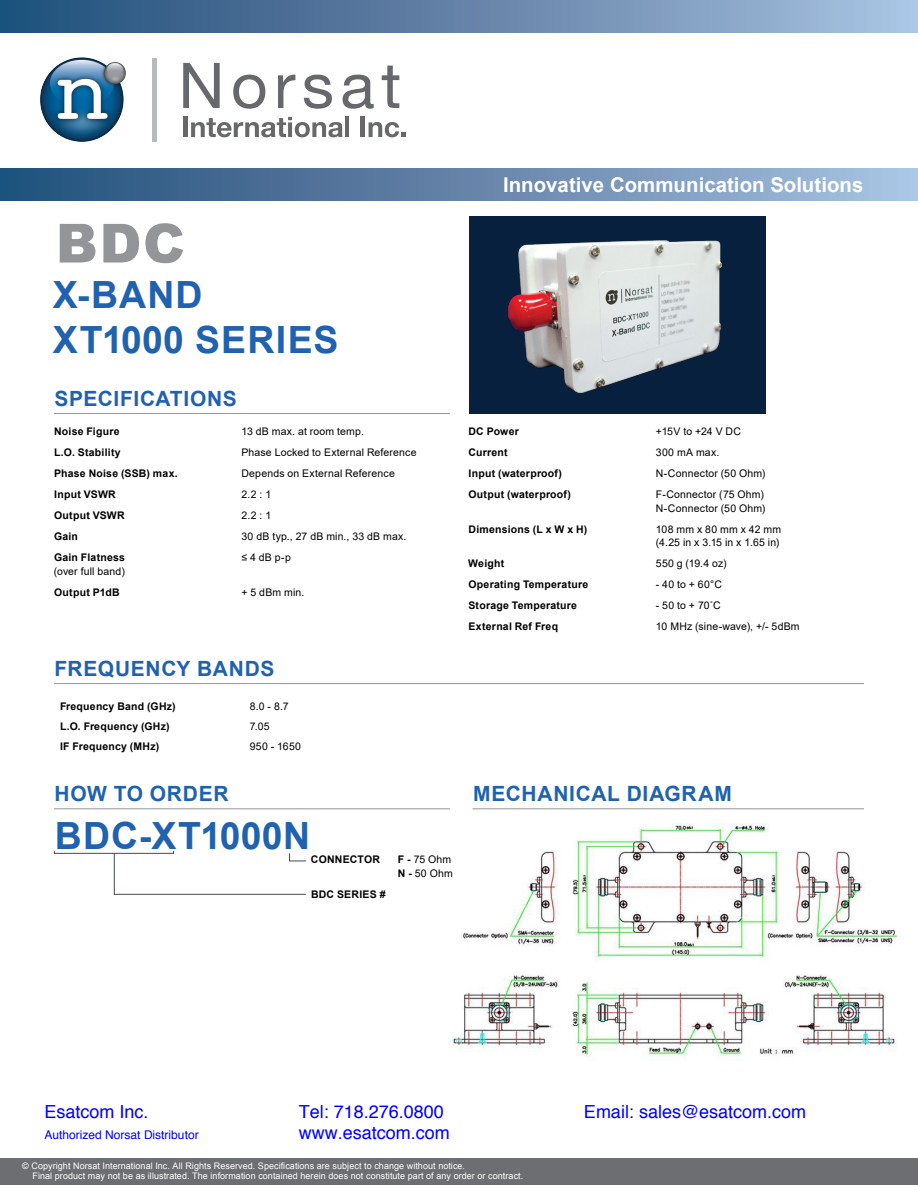
<style>
.page{position:relative;width:918px;height:1188px;background:#fff}
.page>*{position:absolute;margin:0;border:0;box-sizing:border-box;transform-origin:0 0}
.t1{font:900 54px "Arial";color:#939598}
.t2{font:700 37.5px/45px "Arial";letter-spacing:.02em;color:#2062af}
.t3{font:700 21px "Arial";letter-spacing:.035em;color:#2062af}
.t4{font:700 20.4px "Arial";color:#fff}
.t5{font:18px "Helvetica";color:#00f}
.t6{font:12px "Helvetica";color:#00f}
.t7{font:10.5px/13.5px "Arial";letter-spacing:.015em;color:#000}
.t8{font:700 10.5px "Arial";letter-spacing:.02em;color:#000}
.t9{font:9px/9.6px "Arial";letter-spacing:.005em;color:#fff}
.s1{font-weight:700}
</style>
<div class="page">
<div style="left:0;top:0;width:918px;height:32px;background:linear-gradient(to right,#1e4b76,#aac0df)"></div>
<div style="left:0;top:169px;width:918px;height:32px;background:linear-gradient(to right,#204c77,#aac0df)"></div>
<svg style="left:183px;top:63px;width:37px;height:45px"></svg>
<svg style="left:233px;top:75px;width:32px;height:34px"></svg>
<svg style="left:278px;top:75px;width:17px;height:33px"></svg>
<svg style="left:304px;top:75px;width:28px;height:34px"></svg>
<svg style="left:343px;top:75px;width:31px;height:34px"></svg>
<svg style="left:382px;top:66px;width:17px;height:42px"></svg>
<div style="left:183px;top:117px;width:5px;height:20px;background:#67686b"></div>
<svg style="left:191px;top:117px;width:152px;height:20px"></svg>
<hr style="left:345px;top:117px;width:4px;height:20px;background:#67686b">
<hr style="left:361px;top:117px;width:4px;height:20px;background:#67686b">
<svg style="left:369px;top:122px;width:37px;height:15px"></svg>
<div style="left:152px;top:58px;width:5px;height:84px;background:#b8babc"></div>
<img style="left:40px;top:57px;width:86px;height:85px">
<div style="left:0;top:1158px;width:918px;height:27px;background:#6d6e71"></div>
<img style="left:449px;top:823px;width:449px;height:235px">
<div style="left:469px;top:216px;width:297px;height:198px;background:#06203d"></div>
<img style="left:507px;top:240px;width:215px;height:153px">
<hr style="left:54px;top:413px;width:396px;height:1px;background:#939598">
<hr style="left:54px;top:683px;width:810px;height:1px;background:#939598">
<hr style="left:472px;top:808px;width:392px;height:1px;background:#939598">
<hr style="left:54px;top:808px;width:396px;height:1px;background:#939598">
<svg style="left:114px;top:853px;width:192px;height:42px"></svg>
<div style="left:54px;top:851px;width:120px;height:3px;border:1px solid #444c4d"></div>
<h1 class="t1" style="left:56px;top:204px;width:131px">BDC</h1>
<h2 class="t2" style="left:53px;top:272px;width:287px">X-BAND<br>XT1000 SERIES</h2>
<h3 class="t3" style="left:54px;top:383px;width:184px">SPECIFICATIONS</h3>
<p class="t8" style="left:54px;top:424px;width:67px">Noise Figure</p>
<p class="t7" style="left:241px;top:425px;width:124px">13 dB max. at room temp.</p>
<p class="t8" style="left:54px;top:445px;width:68px">L.O. Stability</p>
<p class="t7" style="left:241px;top:446px;width:177px">Phase Locked to External Reference</p>
<p class="t8" style="left:54px;top:466px;width:125px">Phase Noise (SSB) max.</p>
<p class="t7" style="left:241px;top:467px;width:155px">Depends on External Reference</p>
<p class="t8" style="left:54px;top:487px;width:63px">Input VSWR</p>
<p class="t7" style="left:241px;top:488px;width:31px">2.2 : 1</p>
<p class="t8" style="left:54px;top:508px;width:72px">Output VSWR</p>
<p class="t7" style="left:241px;top:509px;width:31px">2.2 : 1</p>
<p class="t8" style="left:54px;top:529px;width:26px">Gain</p>
<p class="t7" style="left:241px;top:530px;width:167px">30 dB typ., 27 dB min., 33 dB max.</p>
<p class="t8" style="left:54px;top:550px;width:73px">Gain Flatness</p>
<p class="t7" style="left:241px;top:551px;width:51px">≤ 4 dB p-p</p>
<p class="t7" style="left:54px;top:564px;width:72px">(over full band)</p>
<p class="t8" style="left:54px;top:585px;width:67px">Output P1dB</p>
<p class="t7" style="left:241px;top:585px;width:64px">+ 5 dBm min.</p>
<h3 class="t4" style="left:503px;top:171px;width:362px">Innovative Communication Solutions</h3>
<p class="t8" style="left:469px;top:424px;width:52px">DC Power</p>
<p class="t7" style="left:656px;top:425px;width:87px">+15V to +24 V DC</p>
<p class="t8" style="left:468px;top:445px;width:41px">Current</p>
<p class="t7" style="left:656px;top:446px;width:65px">300 mA max.</p>
<p class="t8" style="left:469px;top:466px;width:95px">Input (waterproof)</p>
<p class="t7" style="left:656px;top:467px;width:111px">N-Connector (50 Ohm)</p>
<p class="t8" style="left:468px;top:487px;width:104px">Output (waterproof)</p>
<p class="t7" style="left:656px;top:488px;width:111px">F-Connector (75 Ohm)<br>N-Connector (50 Ohm)</p>
<p class="t8" style="left:469px;top:522px;width:120px">Dimensions (L x W x H)</p>
<p class="t7" style="left:656px;top:522px;width:127px">108 mm x 80 mm x 42 mm (4.25 in x 3.15 in x 1.65 in)</p>
<p class="t8" style="left:468px;top:556px;width:37px">Weight</p>
<p class="t7" style="left:656px;top:557px;width:72px">550 g (19.4 oz)</p>
<p class="t8" style="left:468px;top:577px;width:121px">Operating Temperature</p>
<p class="t7" style="left:656px;top:578px;width:68px">- 40 to + 60°C</p>
<p class="t8" style="left:468px;top:598px;width:110px">Storage Temperature</p>
<p class="t7" style="left:656px;top:599px;width:66px">- 50 to + 70˚C</p>
<p class="t8" style="left:469px;top:619px;width:91px">External Ref Freq</p>
<p class="t7" style="left:656px;top:620px;width:145px">10 MHz (sine-wave), +/- 5dBm</p>
<h3 class="t3" style="left:54px;top:654px;width:222px">FREQUENCY BANDS</h3>
<p class="t8" style="left:60px;top:699px;width:117px">Frequency Band (GHz)</p>
<p class="t7" style="left:250px;top:700px;width:40px">8.0 - 8.7</p>
<p class="t8" style="left:60px;top:719px;width:111px">L.O. Frequency (GHz)</p>
<p class="t7" style="left:250px;top:720px;width:21px">7.05</p>
<p class="t8" style="left:60px;top:739px;width:101px">IF Frequency (MHz)</p>
<p class="t7" style="left:250px;top:739px;width:53px">950 - 1650</p>
<h3 class="t3" style="left:55px;top:779px;width:176px">HOW TO ORDER</h3>
<h3 class="t3" style="left:473px;top:779px;width:260px">MECHANICAL DIAGRAM</h3>
<h2 class="t2" style="left:55px;top:814px;width:257px">BDC-XT1000N</h2>
<p class="t8" style="left:311px;top:852px;width:71px">CONNECTOR</p>
<p class="t7" style="left:398px;top:853px;width:56px"><span class="s1">F -</span> 75 Ohm<br><span class="s1">N -</span> 50 Ohm</p>
<p class="t8" style="left:311px;top:887px;width:76px">BDC SERIES #</p>
<h3 class="t5" style="left:45px;top:1098px;width:106px">Esatcom Inc.</h3>
<h3 class="t5" style="left:299px;top:1098px;width:147px">Tel: 718.276.0800</h3>
<h3 class="t5" style="left:584px;top:1098px;width:224px">Email: sales@esatcom.com</h3>
<p class="t6" style="left:45px;top:1126px;width:156px">Authorized Norsat Distributor</p>
<h3 class="t5" style="left:299px;top:1119px;width:153px">www.esatcom.com</h3>
<p class="t9" style="left:33px;top:1162px;width:492px;text-indent:-10px">© Copyright Norsat International Inc. All Rights Reserved. Specifications are subject to change without notice.<br>Final product may not be as illustrated. The information contained herein does not constitute part of any order or contract.</p>
</div>
